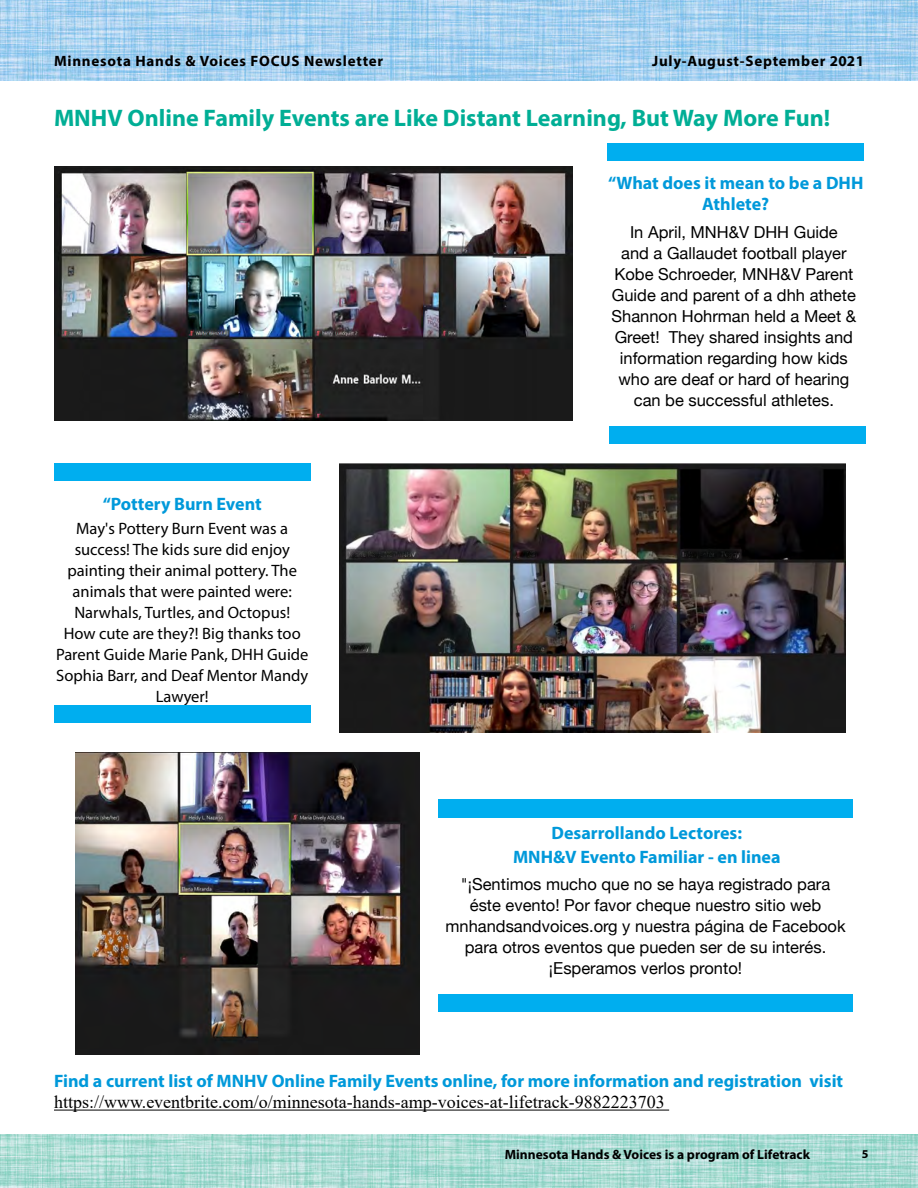
<style>
.page{position:relative;width:918px;height:1188px;background:#fff}
.page>*{position:absolute;margin:0;border:0;box-sizing:border-box;transform-origin:0 0}
.t1{font:700 24px "Myriad Pro";color:#00ae95}
.t2{font:700 18px/24.5px "Myriad Pro";color:#0099da;text-align:center}
.t3{font:18px "Times New Roman";color:#000}
.t4{font:16.5px/21px "Myriad Pro";color:#000101;text-align:center}
.t5{font:16.5px/21px "Helvetica Neue";color:#000;text-align:center}
.t6{font:16.5px/21px "Helvetica Neue";color:#000101;text-align:center}
.t7{font:700 15px "Myriad Pro";letter-spacing:.05em;color:#000}
.t8{font:700 13.5px "Myriad Pro";color:#000}
.t9{font:700 12px "Myriad Pro";color:#000}
</style>
<div class="page">
<img style="left:1px;top:0;width:917px;height:81px">
<svg style="left:0;top:1134px;width:918px;height:54px;background:#aadcd3"></svg>
<hr style="left:54px;top:1110px;width:615px;height:1px;background:#000">
<img style="left:54px;top:166px;width:518px;height:254px">
<img style="left:339px;top:463px;width:507px;height:269px">
<div style="left:54px;top:705px;width:256px;height:18px;background:#00aeef"></div>
<img style="left:76px;top:752px;width:343px;height:303px">
<div style="left:54px;top:463px;width:256px;height:18px;background:#00aeef"></div>
<div style="left:609px;top:426px;width:257px;height:18px;background:#00aeef"></div>
<div style="left:438px;top:799px;width:415px;height:18px;background:#00aeef"></div>
<div style="left:438px;top:994px;width:415px;height:18px;background:#00aeef"></div>
<div style="left:608px;top:143px;width:256px;height:18px;background:#00aeef"></div>
<p class="t7" style="left:54px;top:51px;width:331px">Minnesota Hands &amp; Voices FOCUS Newsletter</p>
<p class="t7" style="left:652px;top:51px;width:213px">July-August-September 2021</p>
<h1 class="t1" style="left:54px;top:102px;width:778px">MNHV Online Family Events are Like Distant Learning, But Way More Fun!</h1>
<p class="t2" style="left:103px;top:491px;width:161px">“Pottery Burn Event</p>
<p class="t4" style="left:56px;top:518px;width:254px">May's Pottery Burn Event was a success! The kids sure did enjoy painting their animal pottery. The animals that were painted were:<br>Narwhals, Turtles, and Octopus!<br>How cute are they?! Big thanks too<br>Parent Guide Marie Pank, DHH Guide<br>Sophia Barr, and Deaf Mentor Mandy<br>Lawyer!</p>
<p class="t2" style="left:608px;top:172px;width:257px;line-height:21px">“What does it mean to be a DHH<br>Athlete?</p>
<p class="t5" style="left:611px;top:222px;width:246px">In April, MNH&amp;V DHH Guide<br>and a Gallaudet football player<br>Kobe Schroeder, MNH&amp;V Parent<br>Guide and parent of a dhh athete<br>Shannon Hohrman held a Meet &amp;<br>Greet! They shared insights and information regarding how kids who are deaf or hard of hearing can be successful athletes.</p>
<p class="t2" style="left:513px;top:820px;width:269px">Desarrollando Lectores:<br>MNH&amp;V Evento Familiar - en linea</p>
<p class="t6" style="left:445px;top:874px;width:402px">"¡Sentimos mucho que no se haya registrado para éste evento! Por favor cheque nuestro sitio web mnhandsandvoices.org y nuestra página de Facebook para otros eventos que pueden ser de su interés. ¡Esperamos verlos pronto!</p>
<p class="t2" style="left:54px;top:1068px;width:791px">Find a current list of MNHV Online Family Events online, for more information and registration visit</p>
<p class="t3" style="left:54px;top:1089px;width:612px">https://www.eventbrite.com/o/minnesota-hands-amp-voices-at-lifetrack-9882223703</p>
<p class="t8" style="left:505px;top:1145px;width:307px">Minnesota Hands &amp; Voices is a program of Lifetrack</p>
<p class="t9" style="left:862px;top:1146px;width:8px">5</p>
</div>
